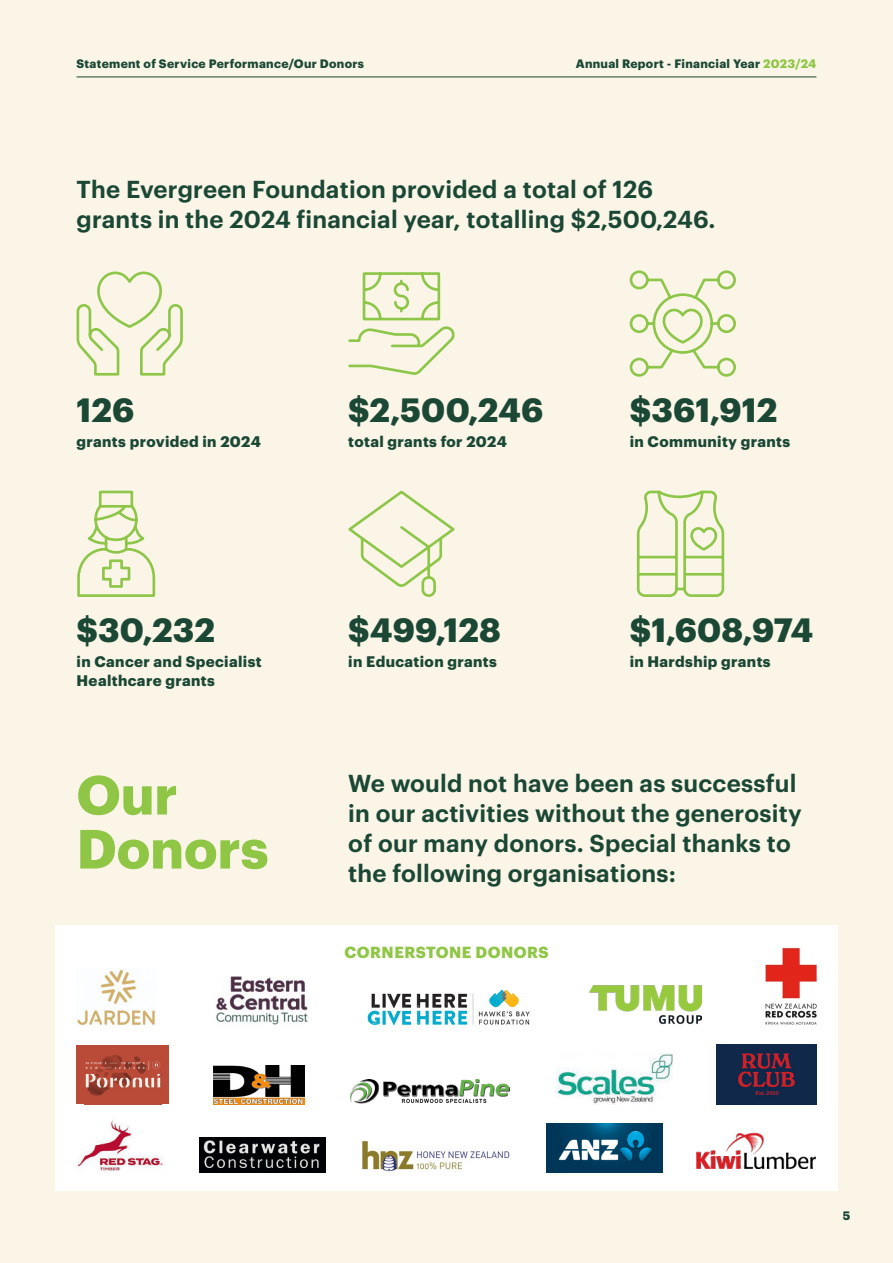
<style>
.page{position:relative;width:893px;height:1263px;background:#fbf5e7}
.page>*{position:absolute;margin:0;border:0;box-sizing:border-box;transform-origin:0 0}
.Heading{font:700 54px/54px "Graphik";color:#8fc646}
.Fact_Number{font:700 33px "Graphik";letter-spacing:.005em;color:#1b4735}
.Standfirst_Space_After{font:600 24px/30px "Graphik";letter-spacing:.01em;color:#1b4735}
.Bigger_Subhead_CAPS{font:700 15.75px "Graphik";letter-spacing:.03em;color:#8fc646}
.Fact_Body{font:700 15px/19.5px "Graphik";letter-spacing:.025em;color:#1b4735}
.Body_Bold_Space_Before{font:700 12px "Graphik";letter-spacing:.025em;color:#1b4735}
.Body_Bold_Space_After{font:700 12px "Graphik";color:#1b4735}
.s1{color:#8fc646}
</style>
<div class="page">
<svg style="left:77px;top:272px;width:106px;height:104px"></svg>
<svg style="left:630px;top:270px;width:106px;height:107px"></svg>
<svg style="left:348px;top:272px;width:107px;height:103px"></svg>
<svg style="left:348px;top:491px;width:107px;height:106px"></svg>
<svg style="left:77px;top:491px;width:78px;height:106px"></svg>
<svg style="left:637px;top:491px;width:88px;height:106px"></svg>
<div style="left:55px;top:925px;width:783px;height:266px;background:#fff"></div>
<img style="left:765px;top:947px;width:52px;height:78px">
<img style="left:367px;top:989px;width:163px;height:36px">
<img style="left:216px;top:976px;width:92px;height:49px">
<img style="left:77px;top:969px;width:78px;height:56px">
<img style="left:589px;top:985px;width:113px;height:40px">
<img style="left:717px;top:1044px;width:99px;height:60px">
<img style="left:556px;top:1053px;width:117px;height:51px">
<img style="left:350px;top:1079px;width:159px;height:24px">
<img style="left:214px;top:1065px;width:90px;height:39px">
<div style="left:77px;top:1045px;width:92px;height:59px;background:#ba4b38"></div>
<img style="left:85px;top:1055px;width:76px;height:41px">
<img style="left:547px;top:1124px;width:116px;height:48px">
<img style="left:77px;top:1119px;width:87px;height:53px">
<img style="left:697px;top:1133px;width:118px;height:36px">
<img style="left:362px;top:1140px;width:148px;height:31px">
<div style="left:199px;top:1137px;width:127px;height:35px;background:#000306"></div>
<img style="left:204px;top:1140px;width:116px;height:29px">
<hr style="left:77px;top:77px;width:739px;height:1px;background:#1b4735">
<p class="Body_Bold_Space_Before" style="left:77px;top:54px;width:289px">Statement of Service Performance/Our Donors</p>
<p class="Body_Bold_Space_Before" style="left:576px;top:54px;width:242px">Annual Report - Financial Year <span class="s1">2023/24</span></p>
<p class="Standfirst_Space_After" style="left:77px;top:172px;width:640px">The Evergreen Foundation provided a total of 126 grants in the 2024 financial year, totalling $2,500,246.</p>
<p class="Fact_Number" style="left:77px;top:384px;width:59px">126</p>
<p class="Fact_Number" style="left:348px;top:384px;width:197px">$2,500,246</p>
<p class="Fact_Number" style="left:630px;top:384px;width:149px">$361,912</p>
<p class="Fact_Body" style="left:77px;top:430px;width:186px">grants provided in 2024</p>
<p class="Fact_Body" style="left:348px;top:430px;width:160px">total grants for 2024</p>
<p class="Fact_Body" style="left:630px;top:430px;width:162px">in Community grants</p>
<p class="Fact_Number" style="left:77px;top:604px;width:140px">$30,232</p>
<p class="Fact_Number" style="left:348px;top:604px;width:154px">$499,128</p>
<p class="Fact_Number" style="left:630px;top:604px;width:185px">$1,608,974</p>
<p class="Fact_Body" style="left:77px;top:650px;width:187px">in Cancer and Specialist<br>Healthcare grants</p>
<p class="Fact_Body" style="left:348px;top:650px;width:150px">in Education grants</p>
<p class="Fact_Body" style="left:630px;top:650px;width:143px">in Hardship grants</p>
<p class="Heading" style="left:77px;top:763px;width:193px">Our<br>Donors</p>
<p class="Standfirst_Space_After" style="left:348px;top:766px;width:455px">We would not have been as successful in our activities without the generosity of our many donors. Special thanks to the following organisations:</p>
<p class="Bigger_Subhead_CAPS" style="left:344px;top:940px;width:206px">CORNERSTONE DONORS</p>
<p class="Body_Bold_Space_After" style="left:843px;top:1207px;width:9px">5</p>
</div>
